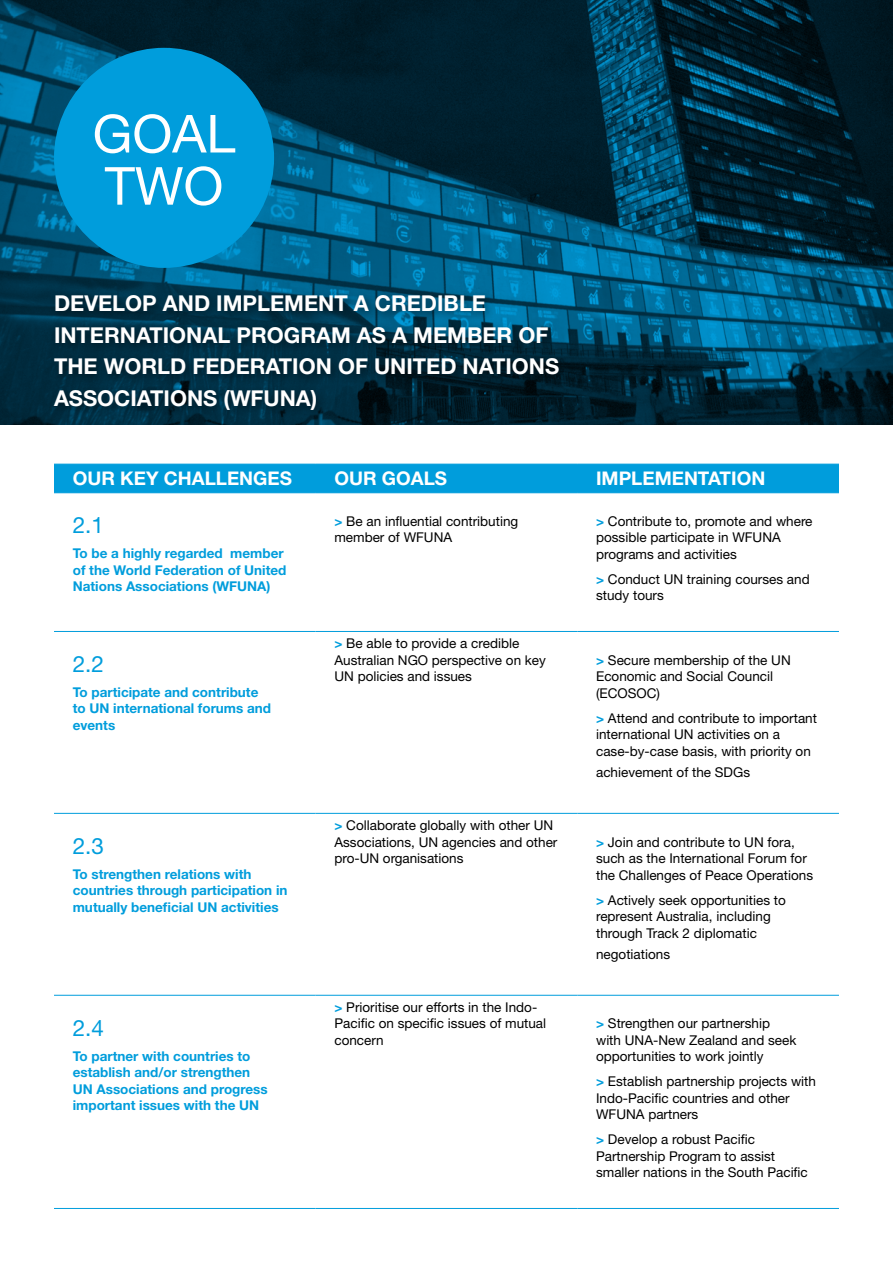
<style>
.page{position:relative;width:893px;height:1263px;background:#fff}
.page>*{position:absolute;margin:0;border:0;box-sizing:border-box;transform-origin:0 0}
.t1{font:52.5px/52.2px "Helvetica Neue";color:#fff}
.t2{font:22.5px "Helvetica Neue";color:#009ddc}
.t3{font:700 21.9px/31.5px "Helvetica Neue";color:#fff}
.t4{font:700 18.9px "Helvetica Neue";color:#fff}
.t5{font:13.5px/16.5px "Helvetica Neue";color:#000}
.t6{font:700 13.5px/16.5px "Helvetica Neue";color:#009ddc}
.s1{font-weight:700;color:#009ddc}
</style>
<div class="page">
<svg style="left:0;top:0;width:893px;height:425px;background:#003a54"></svg>
<div style="left:54px;top:465px;width:785px;height:27px;background:#009ddc"></div>
<hr style="left:54px;top:631px;width:262px;height:1px;background:#009ddc">
<hr style="left:316px;top:631px;width:261px;height:1px;background:#009ddc">
<hr style="left:577px;top:631px;width:262px;height:1px;background:#009ddc">
<hr style="left:54px;top:813px;width:262px;height:1px;background:#009ddc">
<hr style="left:316px;top:813px;width:261px;height:1px;background:#009ddc">
<hr style="left:577px;top:813px;width:262px;height:1px;background:#009ddc">
<hr style="left:54px;top:995px;width:262px;height:1px;background:#009ddc">
<hr style="left:316px;top:995px;width:261px;height:1px;background:#009ddc">
<hr style="left:577px;top:995px;width:262px;height:1px;background:#009ddc">
<hr style="left:54px;top:1208px;width:262px;height:1px;background:#009ddc">
<hr style="left:316px;top:1208px;width:261px;height:1px;background:#009ddc">
<hr style="left:577px;top:1208px;width:262px;height:1px;background:#009ddc">
<hr style="left:54px;top:464px;width:262px;height:1px;background:#009ddc">
<hr style="left:316px;top:464px;width:261px;height:1px;background:#009ddc">
<hr style="left:577px;top:464px;width:262px;height:1px;background:#009ddc">
<hr style="left:54px;top:492px;width:262px;height:1px;background:#009ddc">
<hr style="left:316px;top:492px;width:261px;height:1px;background:#009ddc">
<hr style="left:577px;top:492px;width:262px;height:1px;background:#009ddc">
<div style="left:50px;top:290px;width:520px;height:130px;background:#000;opacity:.5"></div>
<div style="left:54px;top:48px;width:220px;height:220px;background:#009ddc;border-radius:50%"></div>
<h1 class="t1" style="left:93px;top:107px;width:144px">GOAL<br>TWO</h1>
<h3 class="t3" style="left:54px;top:287px;width:507px">DEVELOP AND IMPLEMENT A CREDIBLE<br>INTERNATIONAL PROGRAM AS A MEMBER OF<br>THE WORLD FEDERATION OF UNITED NATIONS<br>ASSOCIATIONS (WFUNA)</h3>
<h3 class="t4" style="left:73px;top:466px;width:221px">OUR KEY CHALLENGES</h3>
<h3 class="t4" style="left:334px;top:466px;width:114px">OUR GOALS</h3>
<h3 class="t4" style="left:596px;top:466px;width:171px">IMPLEMENTATION</h3>
<h2 class="t2" style="left:73px;top:512px;width:33px">2.1</h2>
<p class="t6" style="left:73px;top:545px;width:215px">To be a highly regarded member of the World Federation of United<br>Nations Associations (WFUNA)</p>
<p class="t5" style="left:334px;top:513px;width:185px"><span class="s1">&gt;</span> Be an influential contributing member of WFUNA</p>
<p class="t5" style="left:596px;top:513px;width:218px"><span class="s1">&gt;</span> Contribute to, promote and where possible participate in WFUNA programs and activities</p>
<p class="t5" style="left:596px;top:571px;width:215px"><span class="s1">&gt;</span> Conduct UN training courses and study tours</p>
<h2 class="t2" style="left:73px;top:650px;width:33px">2.2</h2>
<p class="t6" style="left:73px;top:683px;width:200px">To participate and contribute to UN international forums and events</p>
<h2 class="t2" style="left:73px;top:832px;width:33px">2.3</h2>
<p class="t6" style="left:73px;top:865px;width:216px">To strengthen relations with countries through participation in mutually beneficial UN activities</p>
<h2 class="t2" style="left:73px;top:1014px;width:33px">2.4</h2>
<p class="t6" style="left:73px;top:1047px;width:196px">To partner with countries to establish and/or strengthen<br>UN Associations and progress important issues with the UN</p>
<p class="t5" style="left:334px;top:635px;width:213px"><span class="s1">&gt;</span> Be able to provide a credible<br>Australian NGO perspective on key<br>UN policies and issues</p>
<p class="t5" style="left:334px;top:817px;width:225px"><span class="s1">&gt;</span> Collaborate globally with other UN<br>Associations, UN agencies and other pro-UN organisations</p>
<p class="t5" style="left:334px;top:999px;width:213px"><span class="s1">&gt;</span> Prioritise our efforts in the Indo-<br>Pacific on specific issues of mutual concern</p>
<p class="t5" style="left:596px;top:651px;width:196px"><span class="s1">&gt;</span> Secure membership of the UN<br>Economic and Social Council (ECOSOC)</p>
<p class="t5" style="left:596px;top:709px;width:222px"><span class="s1">&gt;</span> Attend and contribute to important international UN activities on a case-by-case basis, with priority on</p>
<p class="t5" style="left:596px;top:764px;width:156px">achievement of the SDGs</p>
<p class="t5" style="left:596px;top:833px;width:219px"><span class="s1">&gt;</span> Join and contribute to UN fora, such as the International Forum for the Challenges of Peace Operations</p>
<p class="t5" style="left:596px;top:891px;width:191px"><span class="s1">&gt;</span> Actively seek opportunities to represent Australia, including through Track 2 diplomatic</p>
<p class="t5" style="left:596px;top:946px;width:76px">negotiations</p>
<p class="t5" style="left:596px;top:1015px;width:202px"><span class="s1">&gt;</span> Strengthen our partnership with UNA-New Zealand and seek opportunities to work jointly</p>
<p class="t5" style="left:596px;top:1073px;width:221px"><span class="s1">&gt;</span> Establish partnership projects with<br>Indo-Pacific countries and other<br>WFUNA partners</p>
<p class="t5" style="left:596px;top:1131px;width:213px"><span class="s1">&gt;</span> Develop a robust Pacific<br>Partnership Program to assist smaller nations in the South Pacific</p>
</div>
